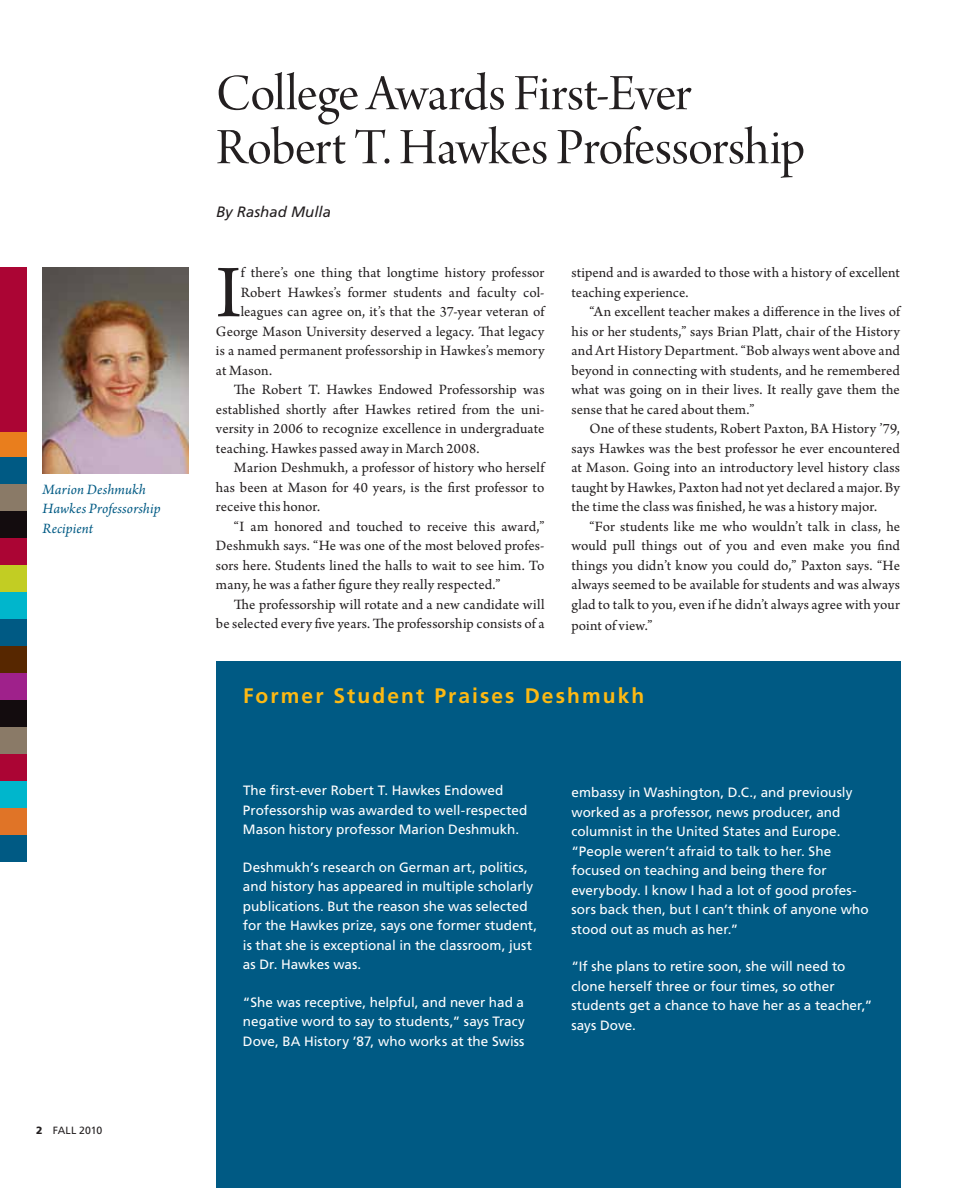
<style>
.page{position:relative;width:972px;height:1188px;background:#fff}
.page>*{position:absolute;margin:0;border:0;box-sizing:border-box;transform-origin:0 0}
.t1{font:78.15px "Arno Pro";color:#231f20}
.t2{font:54px/54px "Arno Pro Display";letter-spacing:-.01em;color:#231f20}
.t3{font:700 21px "Frutiger";letter-spacing:.1em;color:#fdb913}
.t4{font:15px/19.5px "Arno Pro";letter-spacing:.005em;color:#231f20;text-align:justify}
.t5{font:italic 15px/19.5px "Arno Pro";letter-spacing:.005em;color:#005a84}
.t6{font:italic 15px "Frutiger";color:#231f20}
.t7{font:13.5px/19.5px "Frutiger";letter-spacing:.005em;color:#fff}
.t8{font:10.5px "Frutiger";letter-spacing:-.015em;color:#231f20}
.s1{font-weight:900}
</style>
<div class="page">
<div style="left:216px;top:662px;width:685px;height:526px;background:#005a84"></div>
<img style="left:42px;top:267px;width:147px;height:206px">
<div style="left:0;top:835px;width:27px;height:27px;background:#005a84"></div>
<div style="left:0;top:619px;width:27px;height:27px;background:#005a84"></div>
<div style="left:0;top:727px;width:27px;height:27px;background:#8a7a67"></div>
<div style="left:0;top:511px;width:27px;height:27px;background:#130c0e"></div>
<div style="left:0;top:781px;width:27px;height:27px;background:#00b6cc"></div>
<div style="left:0;top:565px;width:27px;height:27px;background:#c2cd23"></div>
<div style="left:0;top:673px;width:27px;height:27px;background:#9f218b"></div>
<div style="left:0;top:457px;width:27px;height:27px;background:#005a84"></div>
<div style="left:0;top:808px;width:27px;height:27px;background:#e07427"></div>
<div style="left:0;top:592px;width:27px;height:27px;background:#00b6cc"></div>
<div style="left:0;top:700px;width:27px;height:27px;background:#130c0e"></div>
<div style="left:0;top:484px;width:27px;height:27px;background:#8a7a67"></div>
<div style="left:0;top:754px;width:27px;height:27px;background:#ab0534"></div>
<div style="left:0;top:538px;width:27px;height:27px;background:#ab0534"></div>
<div style="left:0;top:646px;width:27px;height:27px;background:#572700"></div>
<div style="left:0;top:430px;width:27px;height:27px;background:#e97e1d"></div>
<div style="left:0;top:267px;width:27px;height:165px;background:#ab0534"></div>
<p class="t5" style="left:43px;top:481px;width:120px">Marion Deshmukh<br>Hawkes Professorship<br>Recipient</p>
<p class="t8" style="left:36px;top:1124px;width:68px"><span class="s1">2</span> Fall 2010</p>
<h2 class="t2" style="left:216px;top:70px;width:591px">College Awards First-Ever<br>Robert T. Hawkes Professorship</h2>
<p class="t6" style="left:216px;top:203px;width:117px">By Rashad Mulla</p>
<h1 class="t1" style="left:216px;top:248px;width:27px">I</h1>
<p class="t4" style="left:241px;top:264px;width:305px">f there’s one thing that longtime history professor</p>
<p class="t4" style="left:241px;top:283px;width:305px">Robert Hawkes’s former students and faculty col-</p>
<p class="t4" style="left:241px;top:303px;width:305px">leagues can agree on, it’s that the 37-year veteran of</p>
<p class="t4" style="left:216px;top:322px;width:330px">George Mason University deserved a legacy. That legacy</p>
<p class="t4" style="left:216px;top:342px;width:330px">is a named permanent professorship in Hawkes’s memory</p>
<p class="t4" style="left:216px;top:361px;width:58px">at Mason.</p>
<p class="t4" style="left:234px;top:381px;width:312px">The Robert T. Hawkes Endowed Professorship was</p>
<p class="t4" style="left:216px;top:400px;width:330px">established shortly after Hawkes retired from the uni-</p>
<p class="t4" style="left:216px;top:420px;width:330px">versity in 2006 to recognize excellence in undergraduate</p>
<p class="t4" style="left:216px;top:439px;width:265px">teaching. Hawkes passed away in March 2008.</p>
<p class="t4" style="left:234px;top:459px;width:312px">Marion Deshmukh, a professor of history who herself</p>
<p class="t4" style="left:216px;top:478px;width:330px">has been at Mason for 40 years, is the first professor to</p>
<p class="t4" style="left:216px;top:498px;width:106px">receive this honor.</p>
<p class="t4" style="left:234px;top:517px;width:312px">“I am honored and touched to receive this award,”</p>
<p class="t4" style="left:216px;top:537px;width:330px">Deshmukh says. “He was one of the most beloved profes-</p>
<p class="t4" style="left:216px;top:556px;width:330px">sors here. Students lined the halls to wait to see him. To</p>
<p class="t4" style="left:216px;top:576px;width:286px">many, he was a father figure they really respected.”</p>
<p class="t4" style="left:234px;top:595px;width:312px">The professorship will rotate and a new candidate will</p>
<p class="t4" style="left:216px;top:615px;width:330px">be selected every five years. The professorship consists of a</p>
<p class="t4" style="left:571px;top:264px;width:330px">stipend and is awarded to those with a history of excellent teaching experience.</p>
<p class="t4" style="left:571px;top:303px;width:330px;text-indent:18px">“An excellent teacher makes a difference in the lives of his or her students,” says Brian Platt, chair of the History and Art History Department. “Bob always went above and beyond in connecting with students, and he remembered what was going on in their lives. It really gave them the sense that he cared about them.”</p>
<p class="t4" style="left:571px;top:420px;width:330px;text-indent:18px">One of these students, Robert Paxton, BA History ’79, says Hawkes was the best professor he ever encountered at Mason. Going into an introductory level history class taught by Hawkes, Paxton had not yet declared a major. By the time the class was finished, he was a history major.</p>
<p class="t4" style="left:571px;top:517px;width:330px;text-indent:18px">“For students like me who wouldn’t talk in class, he would pull things out of you and even make you find things you didn’t know you could do,” Paxton says. “He always seemed to be available for students and was always glad to talk to you, even if he didn’t always agree with your</p>
<p class="t4" style="left:571px;top:617px;width:83px">point of view.”</p>
<h3 class="t3" style="left:243px;top:684px;width:403px">Former Student Praises Deshmukh</h3>
<p class="t7" style="left:243px;top:781px;width:286px">The first-ever Robert T. H awkes Endowed<br>Professorship was awarded to well-respected<br>Mason history professor Marion Deshmukh.</p>
<p class="t7" style="left:243px;top:857px;width:296px">Deshmukh’s research on German art, politics, and history has appeared in multiple scholarly publications. But the reason she was selected for the H awkes prize, says one former student, is that she is exceptional in the classroom, just as Dr. H awkes was.</p>
<p class="t7" style="left:243px;top:992px;width:284px;text-align:justify">“She was receptive, helpful, and never had a negative word to say to students,” says Tracy Dove, BA H istory ’87, who works at the Swiss</p>
<p class="t7" style="left:571px;top:783px;width:299px">embassy in Washington, D.C., and previously worked as a professor, news producer, and columnist in the United States and Europe. “People weren’t afraid to talk to her. She focused on teaching and being there for everybody. I know I had a lot of good profes&shy;sors back then, but I can’t think of anyone who stood out as much as her.”</p>
<p class="t7" style="left:571px;top:957px;width:302px">“If she plans to retire soon, she will need to clone herself three or four times, so other students get a chance to have her as a teacher,” says Dove.</p>
</div>
